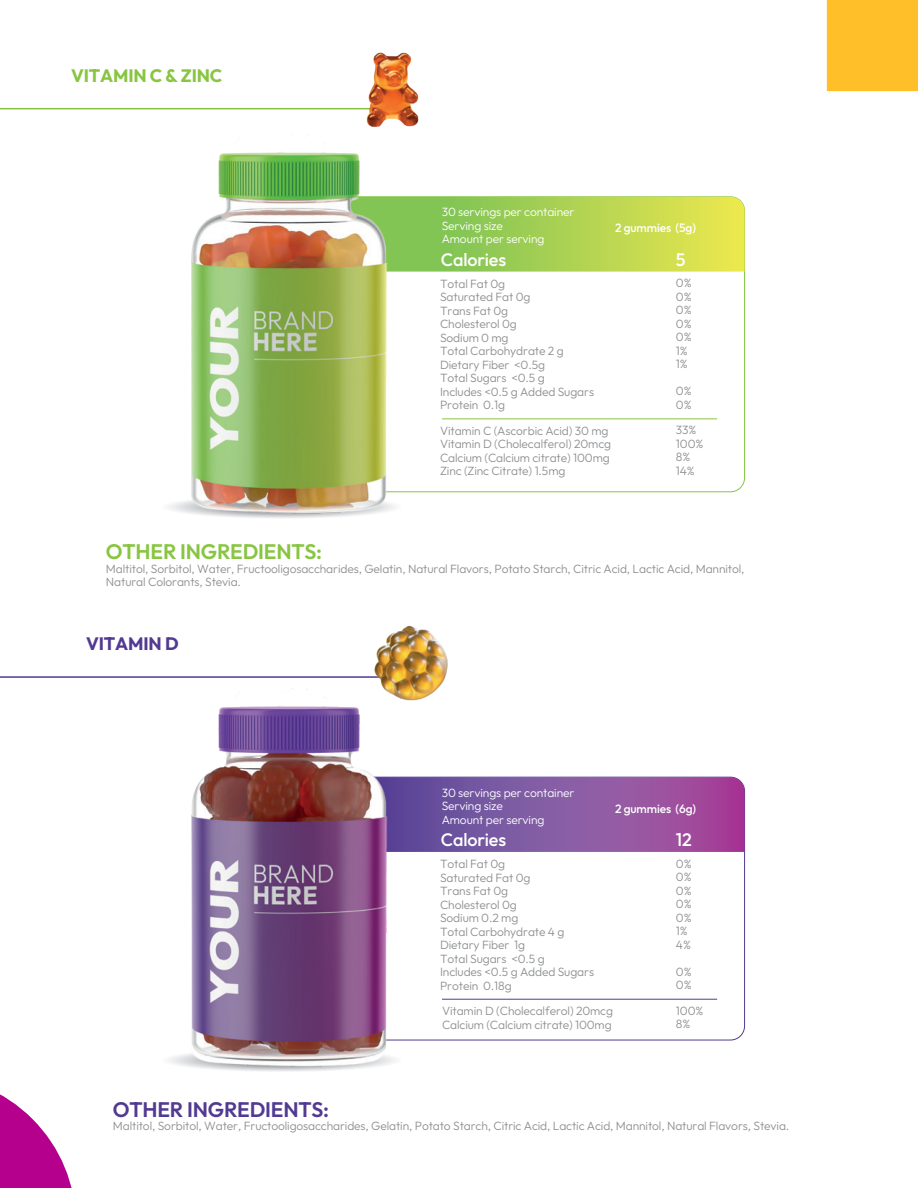
<style>
.page{position:relative;width:918px;height:1188px;background:#fff}
.page>*{position:absolute;margin:0;border:0;box-sizing:border-box;transform-origin:0 0}
.t1{font:600 21px "Outfit";letter-spacing:-.01em;color:#88c541}
.t2{font:600 21px "Outfit";letter-spacing:-.01em;color:#523a92}
.t3{font:500 18px "Outfit";letter-spacing:-.01em;color:#fff}
.t4{font:700 18px "Outfit";letter-spacing:-.01em;color:#88c541}
.t5{font:700 18px "Outfit";letter-spacing:-.01em;color:#523a92}
.t6{font:300 12px/13.5px "Outfit";letter-spacing:-.01em;color:#8d8f92}
.t7{font:300 12px/13.5px "Outfit";letter-spacing:-.01em;color:#fff}
.t8{font:500 12px "Outfit";letter-spacing:-.01em;color:#fff}
</style>
<div class="page">
<hr style="left:0;top:108px;width:394px;height:1px;background:#88c541">
<hr style="left:0;top:676px;width:394px;height:2px;background:#523a92">
<svg style="left:506px;top:196px;width:239px;height:297px"></svg>
<svg style="left:506px;top:197px;width:239px;height:75px;background:#c1d952"></svg>
<hr style="left:442px;top:418px;width:275px;height:1px;background:#88c541">
<svg style="left:506px;top:776px;width:239px;height:265px"></svg>
<svg style="left:506px;top:777px;width:239px;height:75px;background:#9354a0"></svg>
<hr style="left:442px;top:999px;width:275px;height:1px;background:#523a92">
<img style="left:368px;top:52px;width:51px;height:50px">
<img style="left:72px;top:102px;width:434px;height:416px">
<img style="left:72px;top:676px;width:434px;height:396px">
<img style="left:356px;top:625px;width:107px;height:90px">
<div style="left:827px;top:0;width:91px;height:91px;background:#febf28"></div>
<svg style="left:0;top:1094px;width:72px;height:94px"></svg>
<h2 class="t4" style="left:71px;top:64px;width:153px">VITAMIN C &amp; ZINC</h2>
<p class="t7" style="left:442px;top:206px;width:134px">30 servings per container<br>Serving size<br>Amount per serving</p>
<h2 class="t3" style="left:441px;top:248px;width:67px">Calories</h2>
<p class="t8" style="left:615px;top:220px;width:82px">2 gummies (5g)</p>
<h2 class="t3" style="left:676px;top:248px;width:11px">5</h2>
<p class="t6" style="left:440px;top:277px;width:156px">Total Fat 0g<br>Saturated Fat 0g<br>Trans Fat 0g<br>Cholesterol 0g<br>Sodium 0 mg<br>Total Carbohydrate 2 g<br>Dietary Fiber &lt;0.5g<br>Total Sugars &lt;0.5 g<br>Includes &lt;0.5 g Added Sugars<br>Protein 0.1g</p>
<p class="t6" style="left:440px;top:424px;width:173px">Vitamin C (Ascorbic Acid) 30 mg<br>Vitamin D (Cholecalferol) 20mcg<br>Calcium (Calcium citrate) 100mg<br>Zinc (Zinc Citrate) 1.5mg</p>
<p class="t6" style="left:676px;top:277px;width:17px">0%<br>0%<br>0%<br>0%<br>0%<br>1%<br>1%</p>
<p class="t6" style="left:676px;top:385px;width:17px">0%<br>0%</p>
<p class="t6" style="left:676px;top:424px;width:29px">33%<br>100%<br>8%<br>14%</p>
<h1 class="t1" style="left:106px;top:538px;width:218px">OTHER INGREDIENTS:</h1>
<p class="t6" style="left:106px;top:562px;width:640px">Maltitol, Sorbitol, Water, Fructooligosaccharides, Gelatin, Natural Flavors, Potato Starch, Citric Acid, Lactic Acid, Mannitol,<br>Natural Colorants, Stevia.</p>
<h2 class="t5" style="left:86px;top:632px;width:94px">VITAMIN D</h2>
<p class="t7" style="left:442px;top:786px;width:134px">30 servings per container<br>Serving size<br>Amount per serving</p>
<h2 class="t3" style="left:441px;top:828px;width:67px">Calories</h2>
<p class="t8" style="left:615px;top:801px;width:83px">2 gummies (6g)</p>
<h2 class="t3" style="left:676px;top:828px;width:17px">12</h2>
<p class="t6" style="left:440px;top:857px;width:156px">Total Fat 0g<br>Saturated Fat 0g<br>Trans Fat 0g<br>Cholesterol 0g<br>Sodium 0.2 mg<br>Total Carbohydrate 4 g<br>Dietary Fiber 1g<br>Total Sugars &lt;0.5 g<br>Includes &lt;0.5 g Added Sugars<br>Protein 0.18g</p>
<p class="t6" style="left:442px;top:1004px;width:173px">Vitamin D (Cholecalferol) 20mcg<br>Calcium (Calcium citrate) 100mg</p>
<p class="t6" style="left:676px;top:857px;width:17px">0%<br>0%<br>0%<br>0%<br>0%<br>1%<br>4%</p>
<p class="t6" style="left:676px;top:965px;width:17px">0%<br>0%</p>
<p class="t6" style="left:676px;top:1004px;width:29px">100%<br>8%</p>
<h1 class="t2" style="left:113px;top:1096px;width:218px">OTHER INGREDIENTS:</h1>
<p class="t6" style="left:113px;top:1120px;width:678px">Maltitol, Sorbitol, Water, Fructooligosaccharides, Gelatin, Potato Starch, Citric Acid, Lactic Acid, Mannitol, Natural Flavors, Stevia.</p>
</div>
